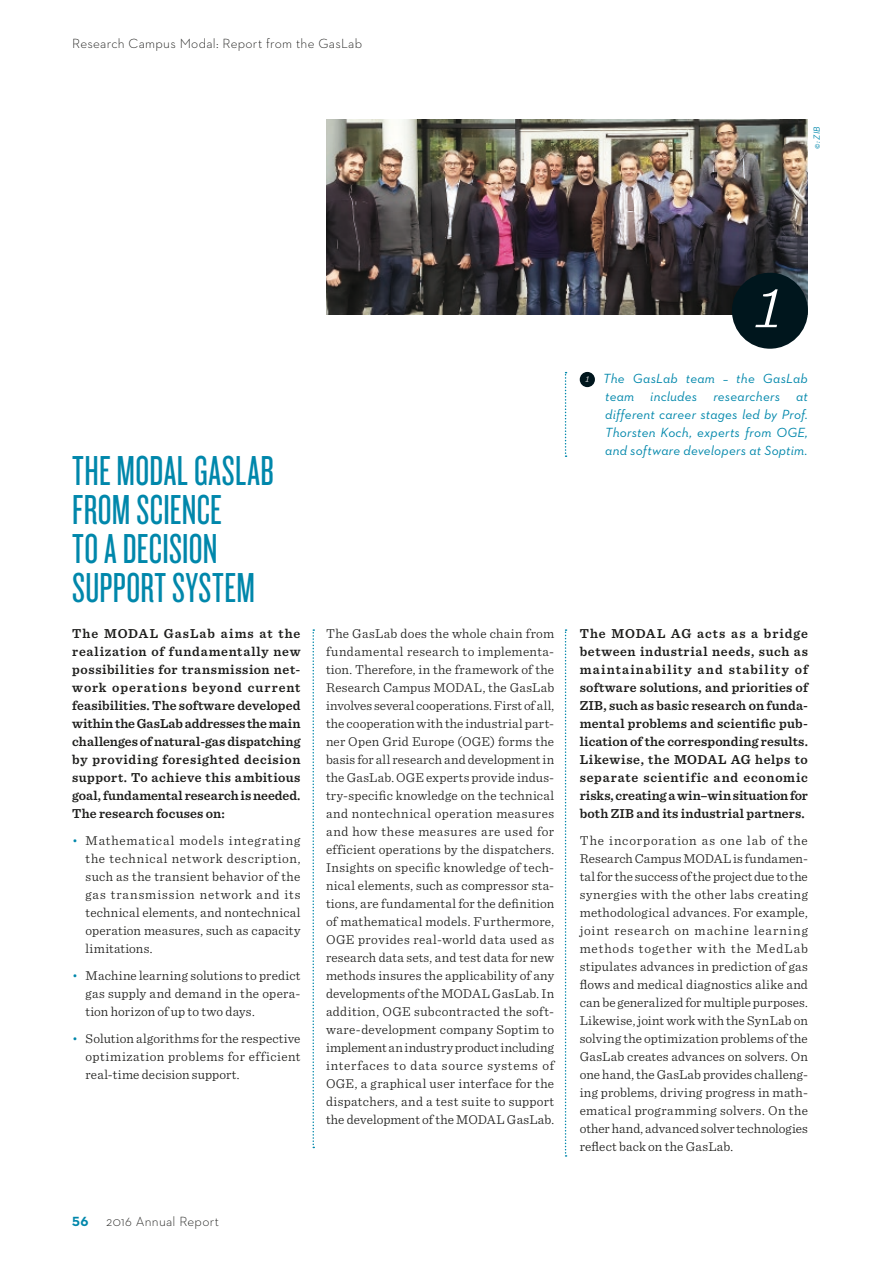
<style>
.page{position:relative;width:893px;height:1263px;background:#fff}
.page>*{position:absolute;margin:0;border:0;box-sizing:border-box;transform-origin:0 0}
.Bildzahlen{font:italic 300 60px "Sentinel";color:#fff}
.Head_Spalte_KO_HTF27{font:43.5px/39px "Knockout HTF27 Junior Bantamwt";letter-spacing:.005em;color:#0087ab}
.Text_Spaltenanfang_9{font:300 13.5px/18px "Sentinel";letter-spacing:.015em;color:#1d1d1b;text-align:justify}
.Text_Spaltenanfang_9-2{font:600 13.5px/18px "Sentinel";letter-spacing:.005em;color:#1d1d1b;text-align:justify}
.Bildunterschrift_Neu{font:italic 13.5px/18px "Neutraface 2 Text";letter-spacing:.015em;color:#0087ab;text-align:justify}
.Kopf-_und_Fusszeile{font:300 13.5px "Neutraface 2 Text";letter-spacing:.02em;color:#1d1d1b}
.t1{font:700 13.5px "Neutraface 2 Text";color:#0087ab}
.Copyright{font:italic 9px "Neutraface 2 Text";color:#0087ab}
.t2{font:italic 300 9px "Sentinel";color:#fff}
.s1{color:#0087ab}
</style>
<div class="page">
<svg style="left:565px;top:629px;width:2px;height:528px"></svg>
<svg style="left:312px;top:629px;width:2px;height:519px"></svg>
<img style="left:326px;top:119px;width:482px;height:196px">
<div style="left:732px;top:273px;width:76px;height:76px;background:#00161d;border-radius:50%"></div>
<div style="left:580px;top:372px;width:15px;height:15px;background:#00161d;border-radius:50%"></div>
<svg style="left:565px;top:372px;width:2px;height:85px"></svg>
<p class="Kopf-_und_Fusszeile" style="left:72px;top:35px;width:291px">Research Campus Modal: Report from the GasLab</p>
<p class="Copyright" style="left:811px;top:149px;width:24px;rotate:-90deg">©: ZIB</p>
<p class="Bildzahlen" style="left:756px;top:262px;width:27px">1</p>
<p class="Head_Spalte_KO_HTF27" style="left:72px;top:452px;width:203px">THE MODAL GASLAB<br>FROM SCIENCE<br>TO A DECISION<br>SUPPORT SYSTEM</p>
<p class="Text_Spaltenanfang_9-2" style="left:72px;top:624px;width:230px">The MODAL GasLab aims at the realization of fundamentally new possibilities for transmission net&shy;work operations beyond current feasibilities. The software developed within the GasLab addresses the main challenges of natural-gas dispatching by providing foresighted decision support. To achieve this ambitious goal, fundamental research is needed.<br>The research focuses on:</p>
<p class="Text_Spaltenanfang_9" style="left:86px;top:831px;width:216px;text-indent:-13px"><span class="s1">•</span> Mathematical models integrating the technical network description, such as the transient behavior of the gas transmission network and its technical elements, and nontechnical operation measures, such as capacity limitations.</p>
<p class="Text_Spaltenanfang_9" style="left:86px;top:966px;width:216px;text-indent:-13px"><span class="s1">•</span> Machine learning solutions to predict gas supply and demand in the opera&shy;tion horizon of up to two days.</p>
<p class="Text_Spaltenanfang_9" style="left:86px;top:1029px;width:216px;text-indent:-13px"><span class="s1">•</span> Solution algorithms for the respective optimization problems for efficient real-time decision support.</p>
<p class="t2" style="left:585px;top:372px;width:5px">1</p>
<p class="Bildunterschrift_Neu" style="left:603px;top:369px;width:206px">The GasLab team – the GasLab team includes researchers at different career stages led by Prof.<br>Thorsten Koch, experts from OGE, and software developers at Soptim.</p>
<p class="Text_Spaltenanfang_9" style="left:326px;top:624px;width:230px">The GasLab does the whole chain from fundamental research to implementa&shy;tion. Therefore, in the framework of the Research Campus MODAL, the GasLab involves several cooperations. First of all, the cooperation with the industrial part&shy;ner Open Grid Europe (OGE) forms the basis for all research and development in the GasLab. OGE experts provide indus&shy;try-specific knowledge on the technical and nontechnical operation measures and how these measures are used for efficient operations by the dispatchers.<br>Insights on specific knowledge of tech&shy;nical elements, such as compressor sta&shy;tions, are fundamental for the definition of mathematical models. Furthermore, OGE provides real-world data used as research data sets, and test data for new methods insures the applicability of any developments of the MODAL GasLab. In addition, OGE subcontracted the soft&shy;ware-development company Soptim to implement an industry product including interfaces to data source systems of OGE, a graphical user interface for the dispatchers, and a test suite to support the development of the MODAL GasLab.</p>
<p class="Text_Spaltenanfang_9-2" style="left:580px;top:624px;width:230px">The MODAL AG acts as a bridge between industrial needs, such as maintainability and stability of software solutions, and priorities of ZIB, such as basic research on funda&shy;mental problems and scientific pub&shy;lication of the corresponding results.<br>Likewise, the MODAL AG helps to separate scientific and economic risks, creating a win–win situation for both ZIB and its industrial partners.</p>
<p class="Text_Spaltenanfang_9" style="left:580px;top:831px;width:230px">The incorporation as one lab of the Research Campus MODAL is fundamen&shy;tal for the success of the project due to the synergies with the other labs creating methodological advances. For example, joint research on machine learning methods together with the MedLab stipulates advances in prediction of gas flows and medical diagnostics alike and can be generalized for multiple purposes.<br>Likewise, joint work with the SynLab on solving the optimization problems of the GasLab creates advances on solvers. On one hand, the GasLab provides challeng&shy;ing problems, driving progress in math&shy;ematical programming solvers. On the other hand, advanced solver technologies reflect back on the GasLab.</p>
<p class="t1" style="left:72px;top:1213px;width:18px">56</p>
<p class="Kopf-_und_Fusszeile" style="left:106px;top:1213px;width:114px">2016 Annual Report</p>
</div>
